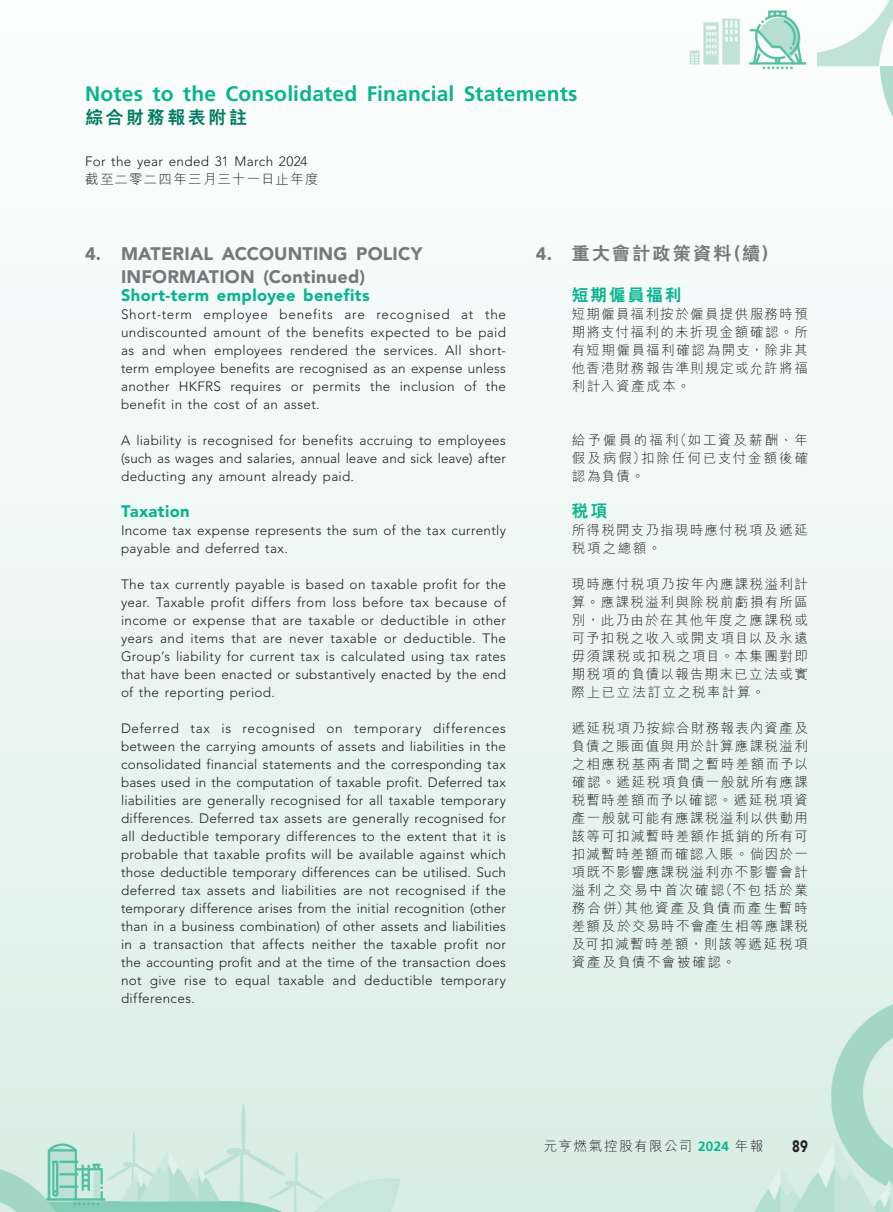
<style>
.page{position:relative;width:893px;height:1212px;background:#fff}
.page>*{position:absolute;margin:0;border:0;box-sizing:border-box;transform-origin:0 0}
.t1{font:700 21px "Frutiger LT Std";letter-spacing:.01em;color:#09b490}
.t2{font:900 18px/22.5px "Avenir LT Std";letter-spacing:.01em;color:#76787b}
.t3{font:800 18px "C Hei 2 HK";letter-spacing:.13em;color:#76787b}
.t4{font:800 18px "M Hei HK";letter-spacing:.145em;color:#007b62}
.t5{font:900 16.5px "Avenir LT Std";letter-spacing:.02em;color:#09b490}
.t6{font:800 16.5px "C Hei 2 HK";letter-spacing:.125em;color:#09b490}
.t7{font:900 16.5px "Avenir LT Std";color:#231f20;scale:.8 1}
.t8{font:300 13.5px/18px "Avenir LT Std";letter-spacing:.025em;color:#231f20;text-align:justify}
.t9{font:300 13.5px/18px "M Hei HK";letter-spacing:.11em;color:#231f20;text-align:justify}
.t10{font:300 13.5px "M Hei HK";letter-spacing:.085em;color:#231f20}
.s1{font-family:"Avenir LT Std";font-weight:900}
.s2{font-family:"Frutiger LT Std";font-weight:700;color:#09b490}
</style>
<div class="page">
<img style="left:0;top:0;width:893px;height:1212px">
<h1 class="t1" style="left:85px;top:82px;width:494px">Notes to the Consolidated Financial Statements</h1>
<h2 class="t4" style="left:85px;top:108px;width:164px">綜合財務報表附註</h2>
<p class="t8" style="left:85px;top:153px;width:224px">For the year ended 31 March 2024</p>
<p class="t10" style="left:85px;top:172px;width:235px">截至二零二四年三月三十一日止年度</p>
<h2 class="t2" style="left:121px;top:243px;width:303px;text-indent:-36px">4. MATERIAL ACCOUNTING POLICY<br>INFORMATION (Continued)</h2>
<p class="t5" style="left:121px;top:285px;width:250px">Short-term employee benefits</p>
<p class="t8" style="left:121px;top:305px;width:386px">Short-term employee benefits are recognised at the undiscounted amount of the benefits expected to be paid as and when employees rendered the services. All short&shy;term employee benefits are recognised as an expense unless another HKFRS requires or permits the inclusion of the benefit in the cost of an asset.</p>
<p class="t8" style="left:121px;top:431px;width:386px">A liability is recognised for benefits accruing to employees (such as wages and salaries, annual leave and sick leave) after deducting any amount already paid.</p>
<p class="t5" style="left:121px;top:501px;width:70px">Taxation</p>
<p class="t8" style="left:121px;top:521px;width:386px">Income tax expense represents the sum of the tax currently payable and deferred tax.</p>
<p class="t8" style="left:121px;top:575px;width:386px">The tax currently payable is based on taxable profit for the year. Taxable profit differs from loss before tax because of income or expense that are taxable or deductible in other years and items that are never taxable or deductible. The Group’s liability for current tax is calculated using tax rates that have been enacted or substantively enacted by the end of the reporting period.</p>
<p class="t8" style="left:121px;top:719px;width:386px">Deferred tax is recognised on temporary differences between the carrying amounts of assets and liabilities in the consolidated financial statements and the corresponding tax bases used in the computation of taxable profit. Deferred tax liabilities are generally recognised for all taxable temporary differences. Deferred tax assets are generally recognised for all deductible temporary differences to the extent that it is probable that taxable profits will be available against which those deductible temporary differences can be utilised. Such deferred tax assets and liabilities are not recognised if the temporary difference arises from the initial recognition (other than in a business combination) of other assets and liabilities in a transaction that affects neither the taxable profit nor the accounting profit and at the time of the transaction does not give rise to equal taxable and deductible temporary differences.</p>
<h2 class="t3" style="left:536px;top:245px;width:244px"><span class="s1">4.</span> 重大會計政策資料（續）</h2>
<p class="t6" style="left:572px;top:286px;width:111px">短期僱員福利</p>
<p class="t9" style="left:572px;top:305px;width:238px">短期僱員福利按於僱員提供服務時預期將支付福利的未折現金額確認。所有短期僱員福利確認為開支，除非其他香港財務報告準則規定或允許將福利計入資產成本。</p>
<p class="t9" style="left:572px;top:431px;width:238px">給予僱員的福利（如工資及薪酬、年假及病假）扣除任何已支付金額後確認為負債。</p>
<p class="t6" style="left:572px;top:502px;width:37px">稅項</p>
<p class="t9" style="left:572px;top:521px;width:238px">所得稅開支乃指現時應付稅項及遞延稅項之總額。</p>
<p class="t9" style="left:572px;top:575px;width:238px">現時應付稅項乃按年內應課稅溢利計算。應課稅溢利與除稅前虧損有所區別，此乃由於在其他年度之應課稅或可予扣稅之收入或開支項目以及永遠毋須課稅或扣稅之項目。本集團對即期稅項的負債以報告期末已立法或實際上已立法訂立之稅率計算。</p>
<p class="t9" style="left:572px;top:719px;width:238px">遞延稅項乃按綜合財務報表內資產及負債之賬面值與用於計算應課稅溢利之相應稅基兩者間之暫時差額而予以確認。遞延稅項負債一般就所有應課稅暫時差額而予以確認。遞延稅項資產一般就可能有應課稅溢利以供動用該等可扣減暫時差額作抵銷的所有可扣減暫時差額而確認入賬。倘因於一項既不影響應課稅溢利亦不影響會計溢利之交易中首次確認（不包括於業務合併）其他資產及負債而產生暫時差額及於交易時不會產生相等應課稅及可扣減暫時差額，則該等遞延稅項資產及負債不會被確認。</p>
<p class="t9" style="left:544px;top:1136px;width:221px">元亨燃氣控股有限公司 <span class="s2">2024</span> 年報</p>
<p class="t7" style="left:792px;top:1136px;width:21px">89</p>
</div>
